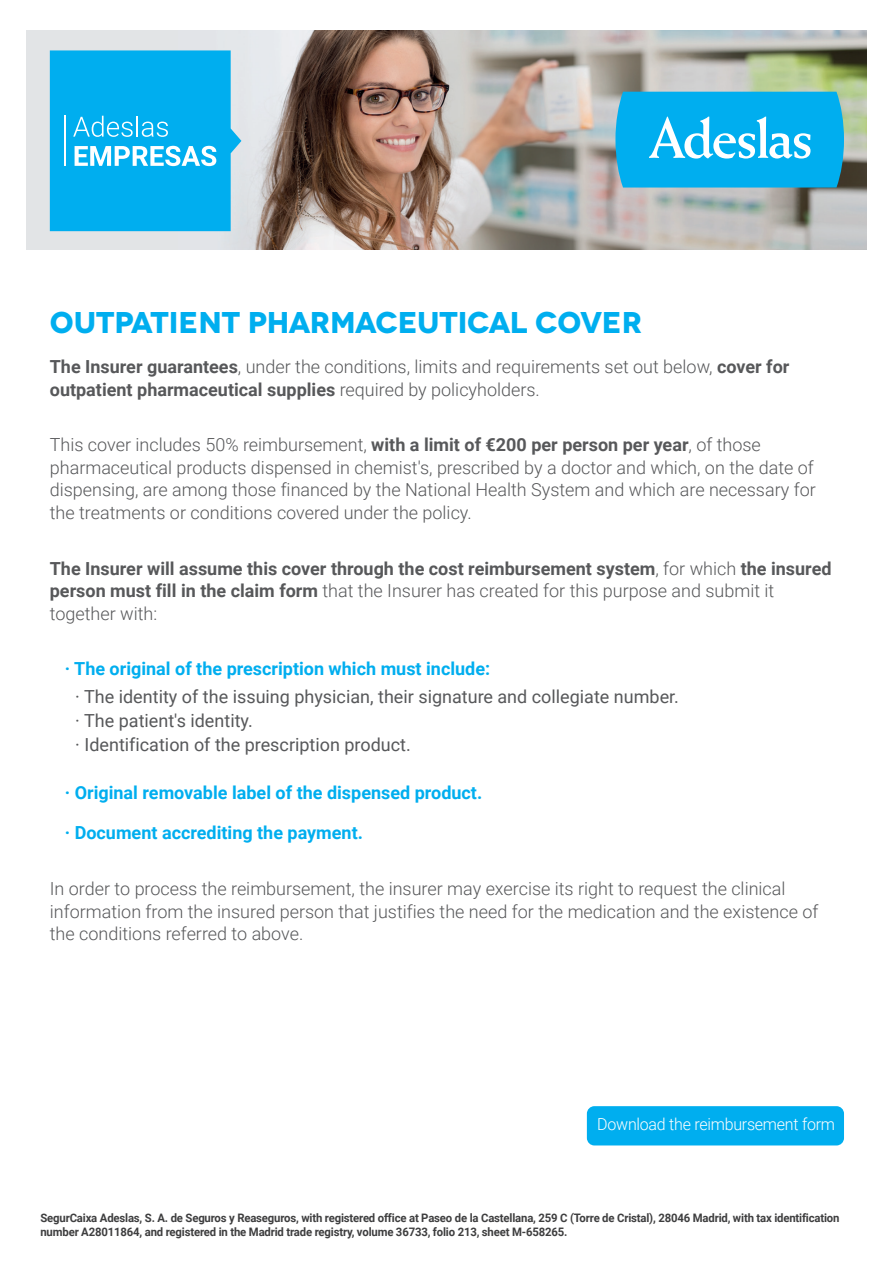
<style>
.page{position:relative;width:893px;height:1263px;background:#fff}
.page>*{position:absolute;margin:0;border:0;box-sizing:border-box;transform-origin:0 0}
.t1{font:700 30px "Novecentowide";letter-spacing:-.01em;color:#00aeef}
.t2{font:300 18px/22.5px "Roboto";color:#57585a}
.t3{font:700 18px/22.5px "Roboto";color:#57585a}
.t4{font:18px/24px "Roboto";color:#57585a}
.t5{font:700 18px "Roboto";color:#00aeef}
.t6{font:300 16.5px "Roboto";letter-spacing:-.015em;color:#fff}
.t7{font:700 11.7px/14.1px "Roboto";letter-spacing:-.015em;color:#3e3e3f}
.s1{font-weight:700}
.s2{font-weight:300}
</style>
<div class="page">
<div style="left:26px;top:30px;width:841px;height:220px;background:#e2e4e6"></div>
<img style="left:179px;top:30px;width:688px;height:220px">
<svg style="left:50px;top:50px;width:191px;height:181px;background:#19b5ef"></svg>
<hr style="left:64px;top:116px;width:2px;height:50px;background:#fff">
<svg style="left:615px;top:92px;width:229px;height:96px;background:#1cb5ed"></svg>
<div style="left:587px;top:1106px;width:257px;height:39px;background:#00aeef;border-radius:8px"></div>
<h1 class="t1" style="left:50px;top:304px;width:594px">OUTPATIENT PHARMACEUTICAL COVER</h1>
<p class="t2" style="left:50px;top:355px;width:741px"><span class="s1">The Insurer guarantees</span>, under the conditions, limits and requirements set out below, <span class="s1">cover for outpatient pharmaceutical supplies</span> required by policyholders.</p>
<p class="t2" style="left:50px;top:433px;width:768px">This cover includes 50% reimbursement, <span class="s1">with a limit of €200 per person per year</span>, of those pharmaceutical products dispensed in chemist's, prescribed by a doctor and which, on the date of dispensing, are among those financed by the National Health System and which are necessary for the treatments or conditions covered under the policy.</p>
<p class="t3" style="left:50px;top:556px;width:783px">The Insurer will assume this cover through the cost reimbursement system<span class="s2">, for which</span> the insured person must fill in the claim form <span class="s2">that the Insurer has created for this purpose and submit it together with:</span></p>
<p class="t5" style="left:65px;top:656px;width:427px">· The original of the prescription which must include:</p>
<p class="t4" style="left:75px;top:684px;width:605px">· The identity of the issuing physician, their signature and collegiate number. · The patient's identity.<br>· Identification of the prescription product.</p>
<p class="t5" style="left:65px;top:780px;width:419px">· Original removable label of the dispensed product.</p>
<p class="t5" style="left:65px;top:820px;width:300px">· Document accrediting the payment.</p>
<p class="t2" style="left:50px;top:877px;width:770px">In order to process the reimbursement, the insurer may exercise its right to request the clinical information from the insured person that justifies the need for the medication and the existence of the conditions referred to above.</p>
<p class="t6" style="left:597px;top:1113px;width:239px">Download the reimbursement form</p>
<p class="t7" style="left:40px;top:1210px;width:801px">SegurCaixa Adeslas, S. A. de Seguros y Reaseguros, with registered office at Paseo de la Castellana, 259 C (Torre de Cristal), 28046 Madrid, with tax identification number A28011864, and registered in the Madrid trade registry, volume 36733, folio 213, sheet M-658265.</p>
</div>
